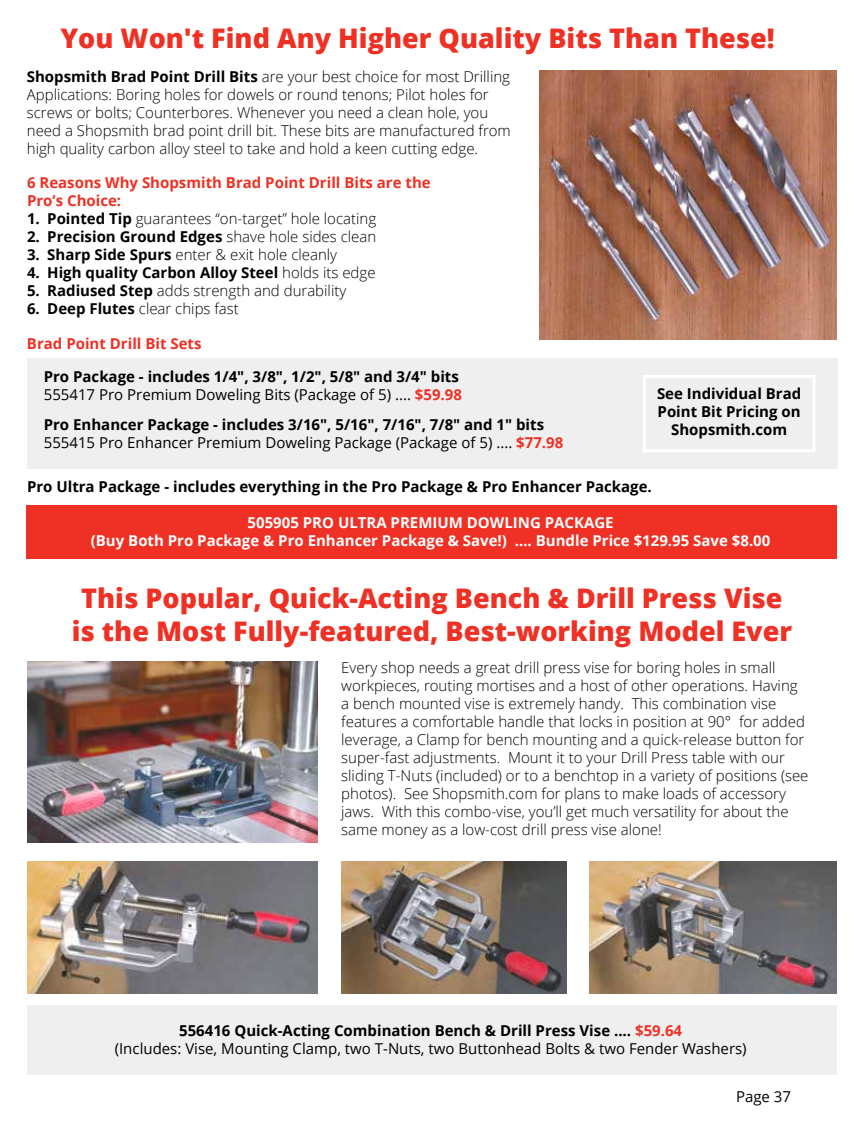
<style>
.page{position:relative;width:864px;height:1134px;background:#fff}
.page>*{position:absolute;margin:0;border:0;box-sizing:border-box;transform-origin:0 0}
.t1{font:800 27px/33px "Open Sans";color:#ee3124;text-align:center}
.t2{font:300 15px/18px "Open Sans";color:#000}
.t3{font:700 15px/18px "Open Sans";color:#000}
.t4{font:15px/18px "Open Sans";color:#000;text-align:center}
.t5{font:700 15px/18px "Open Sans";color:#fff;text-align:center}
.t6{font:700 15px/18px "Open Sans";color:#ee3124}
.s1{font-weight:700}
.s2{font-weight:300}
.s3{font-weight:400}
.s4{color:#ee3124}
.s5{font-weight:700;color:#ee3124}
</style>
<div class="page">
<img style="left:27px;top:661px;width:291px;height:181px">
<img style="left:590px;top:861px;width:247px;height:132px">
<img style="left:341px;top:861px;width:225px;height:132px">
<img style="left:27px;top:861px;width:291px;height:132px">
<div style="left:27px;top:1005px;width:810px;height:70px;background:#efeff0"></div>
<div style="left:27px;top:505px;width:810px;height:54px;background:#ee3124"></div>
<img style="left:540px;top:70px;width:297px;height:269px">
<div style="left:27px;top:358px;width:810px;height:110px;background:#efeff0"></div>
<div style="left:643px;top:375px;width:173px;height:77px;border:3px solid #fff"></div>
<h1 class="t1" style="left:60px;top:20px;width:716px">You Won't Find Any Higher Quality Bits Than These!</h1>
<p class="t2" style="left:27px;top:67px;width:486px"><span class="s1">Shopsmith Brad Point Drill Bits</span> are your best choice for most Drilling Applications: Boring holes for dowels or round tenons; Pilot holes for screws or bolts; Counterbores. Whenever you need a clean hole, you need a Shopsmith brad point drill bit. These bits are manufactured from high quality carbon alloy steel to take and hold a keen cutting edge.</p>
<p class="t6" style="left:27px;top:174px;width:405px">6 Reasons Why Shopsmith Brad Point Drill Bits are the<br>Pro’s Choice:</p>
<p class="t2" style="left:27px;top:209px;width:351px"><span class="s1">1. Pointed Tip</span> guarantees “on-target” hole locating</p>
<p class="t3" style="left:27px;top:228px;width:351px">2. Precision Ground Edges <span class="s2">shave hole sides clean</span></p>
<p class="t2" style="left:27px;top:245px;width:312px"><span class="s1">3. Sharp Side Spurs</span> enter &amp; exit hole cleanly</p>
<p class="t3" style="left:27px;top:264px;width:350px">4. High quality Carbon Alloy Steel <span class="s2">holds its edge</span></p>
<p class="t2" style="left:27px;top:281px;width:321px"><span class="s1">5. Radiused Step</span> adds strength and durability</p>
<p class="t2" style="left:27px;top:299px;width:213px"><span class="s1">6. Deep Flutes</span> clear chips fast</p>
<p class="t6" style="left:27px;top:334px;width:176px">Brad Point Drill Bit Sets</p>
<p class="t3" style="left:44px;top:367px;width:420px">Pro Package - includes 1/4", 3/8", 1/2", 5/8" and 3/4" bits<br><span class="s3">555417 Pro Premium Doweling Bits (Package of 5) ....</span> <span class="s4">$59.98</span></p>
<p class="t3" style="left:44px;top:415px;width:521px">Pro Enhancer Package - includes 3/16", 5/16", 7/16", 7/8" and 1" bits<br><span class="s3">555415 Pro Enhancer Premium Doweling Package (Package of 5) ....</span> <span class="s4">$77.98</span></p>
<p class="t3" style="left:657px;top:384px;width:146px;text-align:center">See Individual Brad<br>Point Bit Pricing on<br>Shopsmith.com</p>
<p class="t3" style="left:27px;top:477px;width:626px">Pro Ultra Package - includes everything in the Pro Package &amp; Pro Enhancer Package.</p>
<p class="t5" style="left:91px;top:514px;width:681px">505905 PRO ULTRA PREMIUM DOWLING PACKAGE<br>(Buy Both Pro Package &amp; Pro Enhancer Package &amp; Save!) …. Bundle Price $129.95 Save $8.00</p>
<h1 class="t1" style="left:72px;top:581px;width:722px">This Popular, Quick-Acting Bench &amp; Drill Press Vise is the Most Fully-featured, Best-working Model Ever</h1>
<p class="t2" style="left:341px;top:658px;width:469px">Every shop needs a great drill press vise for boring holes in small workpieces, routing mortises and a host of other operations. Having a bench mounted vise is extremely handy. This combination vise features a comfortable handle that locks in position at 90° for added leverage, a Clamp for bench mounting and a quick-release button for super-fast adjustments. Mount it to your Drill Press table with our sliding T-Nuts (included) or to a benchtop in a variety of positions (see photos). See Shopsmith.com for plans to make loads of accessory jaws. With this combo-vise, you’ll get much versatility for about the same money as a low-cost drill press vise alone!</p>
<p class="t4" style="left:115px;top:1022px;width:634px"><span class="s1">556416 Quick-Acting Combination Bench &amp; Drill Press Vise ....</span> <span class="s5">$59.64<br></span>(Includes: Vise, Mounting Clamp, two T-Nuts, two Buttonhead Bolts &amp; two Fender Washers)</p>
<p class="t4" style="left:736px;top:1087px;width:57px">Page 37</p>
</div>
